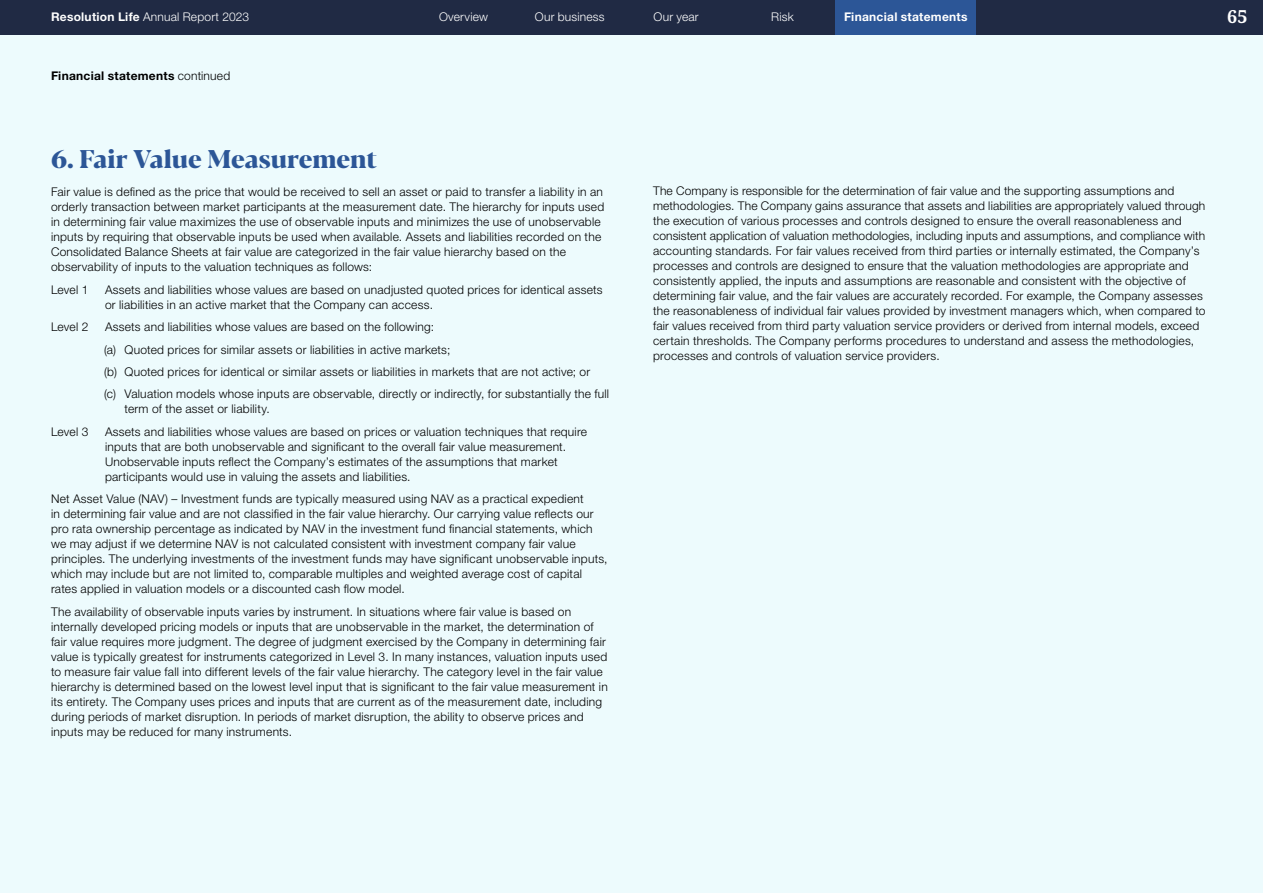
<style>
.page{position:relative;width:1263px;height:893px;background:#fff}
.page>*{position:absolute;margin:0;border:0;box-sizing:border-box;transform-origin:0 0}
.h3_BlackerPro_17{font:700 expanded 25.5px "Blacker Pro Dis";letter-spacing:-.005em;color:#2c5697}
.t1{font:700 18px "Noto Serif";color:#fff}
.fnl_text_8_off{font:300 12px/15px "Helvetica Neue LT Pro";letter-spacing:.02em;color:#000}
.t2{font:300 12px "Helvetica Neue LT Pro";letter-spacing:.015em;color:#fff}
.t3{font:700 12px "Helvetica Neue LT Pro";letter-spacing:.025em;color:#000}
.t4{font:700 12px "Helvetica Neue LT Pro";letter-spacing:.025em;color:#fff}
.s1{font-weight:700}
.s2{font-weight:300}
</style>
<div class="page">
<div style="left:0;top:34px;width:1263px;height:859px;background:#edfbfd"></div>
<div style="left:0;top:0;width:1263px;height:34px;background:#202a44"></div>
<div style="left:836px;top:0;width:140px;height:34px;background:#2c5697"></div>
<p class="t2" style="left:51px;top:10px;width:200px"><span class="s1">Resolution Life</span> Annual Report 2023</p>
<p class="t2" style="left:439px;top:10px;width:50px">Overview</p>
<p class="t2" style="left:535px;top:10px;width:71px">Our business</p>
<p class="t2" style="left:653px;top:10px;width:47px">Our year</p>
<p class="t2" style="left:771px;top:10px;width:24px">Risk</p>
<p class="t4" style="left:844px;top:10px;width:125px">Financial statements</p>
<h2 class="t1" style="left:1227px;top:4px;width:22px">65</h2>
<p class="t3" style="left:51px;top:68px;width:181px">Financial statements <span class="s2">continued</span></p>
<p class="h3_BlackerPro_17" style="left:51px;top:141px;width:327px">6. Fair Value Measurement</p>
<p class="fnl_text_8_off" style="left:51px;top:184px;width:555px">Fair value is defined as the price that would be received to sell an asset or paid to transfer a liability in an orderly transaction between market participants at the measurement date. The hierarchy for inputs used in determining fair value maximizes the use of observable inputs and minimizes the use of unobservable inputs by requiring that observable inputs be used when available. Assets and liabilities recorded on the Consolidated Balance Sheets at fair value are categorized in the fair value hierarchy based on the observability of inputs to the valuation techniques as follows:</p>
<p class="fnl_text_8_off" style="left:51px;top:282px;width:39px">Level 1</p>
<p class="fnl_text_8_off" style="left:105px;top:282px;width:499px">Assets and liabilities whose values are based on unadjusted quoted prices for identical assets or liabilities in an active market that the Company can access.</p>
<p class="fnl_text_8_off" style="left:51px;top:319px;width:39px">Level 2</p>
<p class="fnl_text_8_off" style="left:105px;top:319px;width:331px">Assets and liabilities whose values are based on the following:</p>
<p class="fnl_text_8_off" style="left:104px;top:341px;width:348px">(a) Quoted prices for similar assets or liabilities in active markets;</p>
<p class="fnl_text_8_off" style="left:104px;top:364px;width:488px">(b) Quoted prices for identical or similar assets or liabilities in markets that are not active; or</p>
<p class="fnl_text_8_off" style="left:125px;top:386px;width:486px;text-indent:-20px">(c) Valuation models whose inputs are observable, directly or indirectly, for substantially the full term of the asset or liability.</p>
<p class="fnl_text_8_off" style="left:51px;top:424px;width:39px">Level 3</p>
<p class="fnl_text_8_off" style="left:105px;top:424px;width:484px">Assets and liabilities whose values are based on prices or valuation techniques that require inputs that are both unobservable and significant to the overall fair value measurement.<br>Unobservable inputs reflect the Company’s estimates of the assumptions that market participants would use in valuing the assets and liabilities.</p>
<p class="fnl_text_8_off" style="left:51px;top:491px;width:558px">Net Asset Value (NAV) – Investment funds are typically measured using NAV as a practical expedient<br>in determining fair value and are not classified in the fair value hierarchy. Our carrying value reflects our pro rata ownership percentage as indicated by NAV in the investment fund financial statements, which we may adjust if we determine NAV is not calculated consistent with investment company fair value principles. The underlying investments of the investment funds may have significant unobservable inputs, which may include but are not limited to, comparable multiples and weighted average cost of capital rates applied in valuation models or a discounted cash flow model.</p>
<p class="fnl_text_8_off" style="left:51px;top:604px;width:558px">The availability of observable inputs varies by instrument. In situations where fair value is based on internally developed pricing models or inputs that are unobservable in the market, the determination of fair value requires more judgment. The degree of judgment exercised by the Company in determining fair value is typically greatest for instruments categorized in Level 3. In many instances, valuation inputs used to measure fair value fall into different levels of the fair value hierarchy. The category level in the fair value hierarchy is determined based on the lowest level input that is significant to the fair value measurement in its entirety. The Company uses prices and inputs that are current as of the measurement date, including during periods of market disruption. In periods of market disruption, the ability to observe prices and inputs may be reduced for many instruments.</p>
<p class="fnl_text_8_off" style="left:653px;top:183px;width:554px">The Company is responsible for the determination of fair value and the supporting assumptions and methodologies. The Company gains assurance that assets and liabilities are appropriately valued through the execution of various processes and controls designed to ensure the overall reasonableness and consistent application of valuation methodologies, including inputs and assumptions, and compliance with accounting standards. For fair values received from third parties or internally estimated, the Company’s processes and controls are designed to ensure that the valuation methodologies are appropriate and consistently applied, the inputs and assumptions are reasonable and consistent with the objective of determining fair value, and the fair values are accurately recorded. For example, the Company assesses the reasonableness of individual fair values provided by investment managers which, when compared to fair values received from third party valuation service providers or derived from internal models, exceed certain thresholds. The Company performs procedures to understand and assess the methodologies, processes and controls of valuation service providers.</p>
</div>
